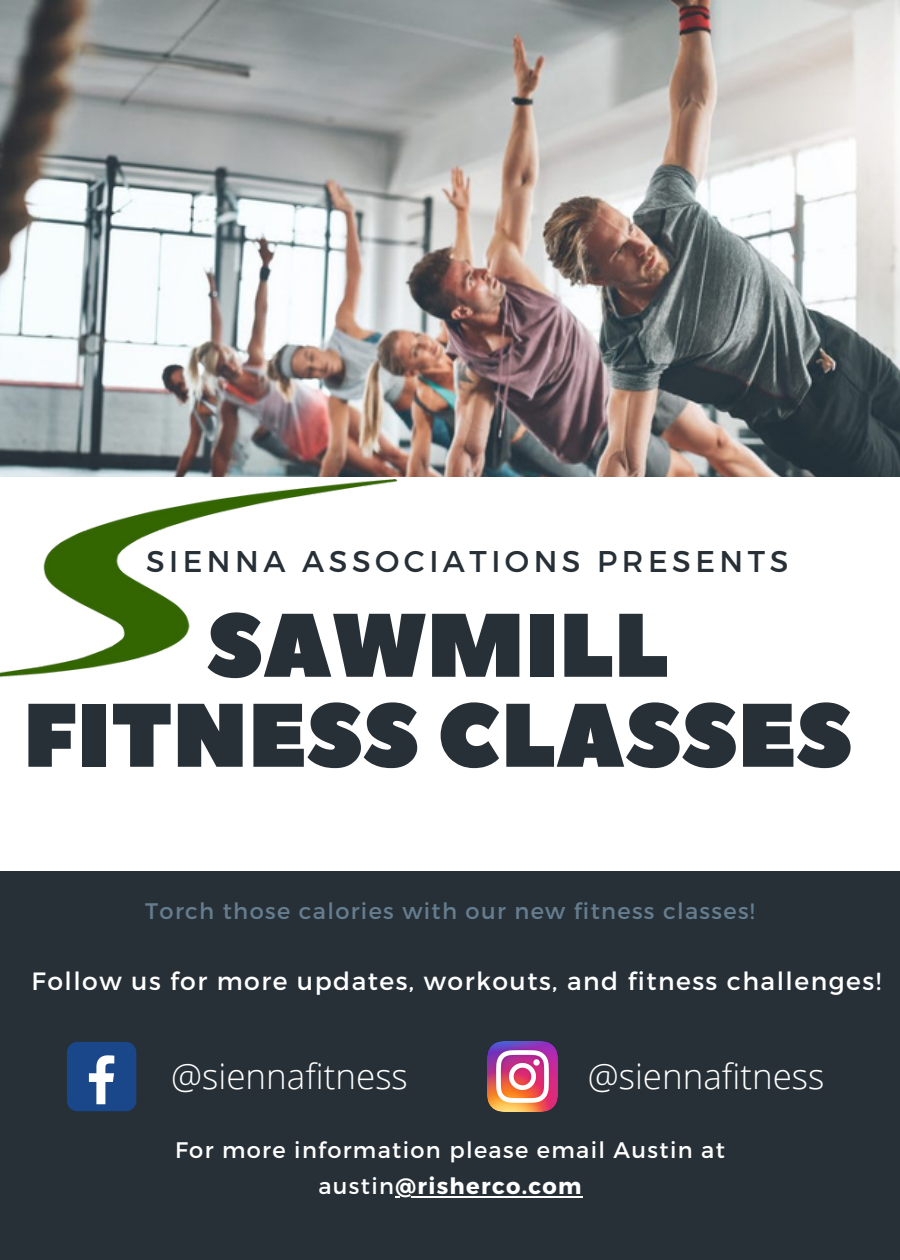
<style>
.page{position:relative;width:900px;height:1260px;background:#fff}
.page>*{position:absolute;margin:0;border:0;box-sizing:border-box;transform-origin:0 0}
.t1{font:90px/90px "Peace Sans";color:#273037;text-align:center}
.t2{font:300 35px "Open Sans";color:#fff}
.t3{font:30px "Montserrat";letter-spacing:.15em;color:#273037}
.t4{font:25px "Montserrat";letter-spacing:.06em;color:#fff}
.t5{font:22.5px/35.5px "Montserrat";letter-spacing:.06em;color:#fff;text-align:center}
.t6{font:22.5px "Montserrat";letter-spacing:.06em;color:#657d8f}
.s1{font-weight:700}
</style>
<div class="page">
<img style="left:0;top:0;width:900px;height:477px">
<div style="left:0;top:852px;width:900px;height:408px;background:#273037"></div>
<div style="left:0;top:477px;width:900px;height:394px;background:#fff"></div>
<img style="left:0;top:479px;width:397px;height:199px">
<div style="left:67px;top:1042px;width:69px;height:69px;background:#1a4789;border-radius:11px"></div>
<svg style="left:89px;top:1055px;width:25px;height:49px"></svg>
<img style="left:488px;top:1042px;width:69px;height:69px">
<hr style="left:395px;top:1196px;width:188px;height:2px;background:#fff">
<p class="t3" style="left:146px;top:542px;width:644px">SIENNA ASSOCIATIONS PRESENTS</p>
<p class="t1" style="left:23px;top:603px;width:831px">SAWMILL<br>FITNESS CLASSES</p>
<p class="t6" style="left:145px;top:896px;width:611px">Torch those calories with our new fitness classes!</p>
<p class="t4" style="left:32px;top:965px;width:851px">Follow us for more updates, workouts, and fitness challenges!</p>
<p class="t2" style="left:171px;top:1051px;width:238px">@siennafitness</p>
<p class="t2" style="left:588px;top:1051px;width:238px">@siennafitness</p>
<p class="t5" style="left:175px;top:1131px;width:551px">For more information please email Austin at austin<span class="s1">@risherco.com</span></p>
</div>
